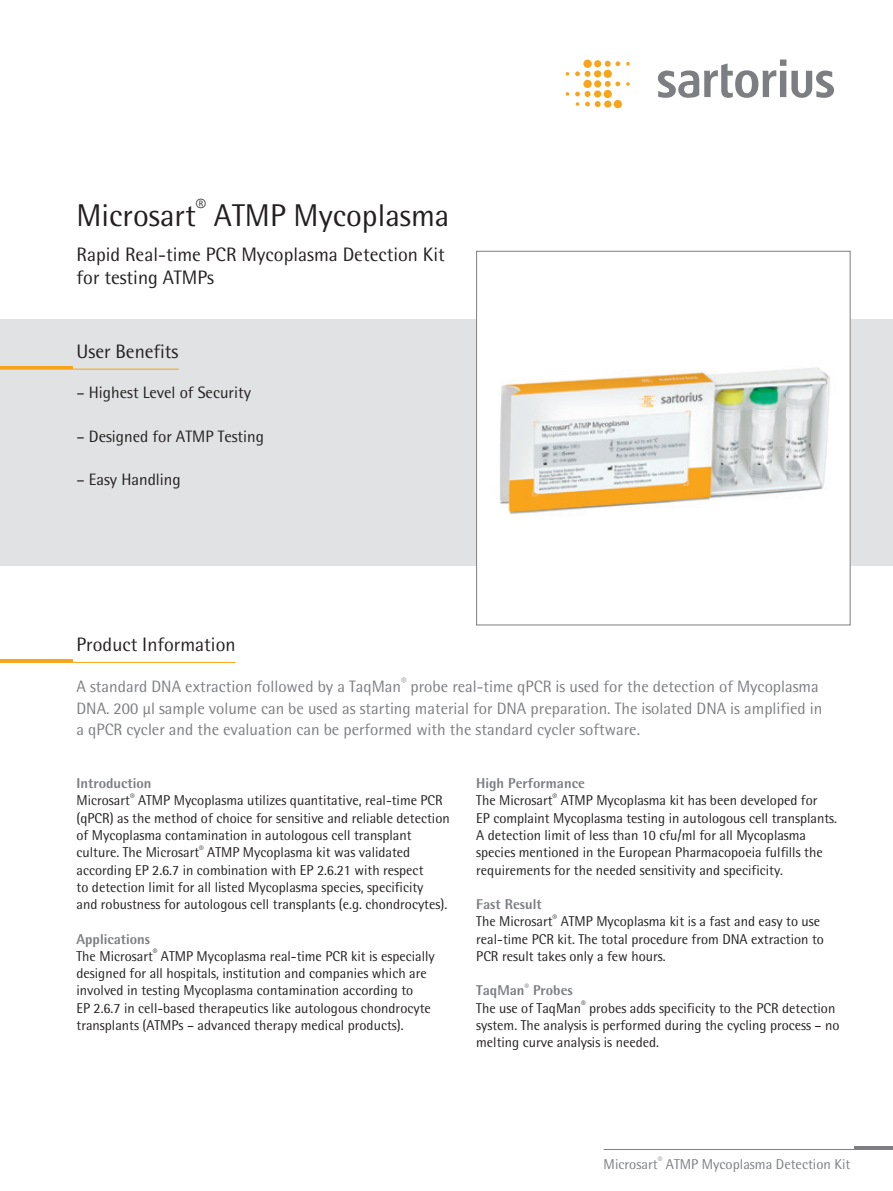
<style>
.page{position:relative;width:893px;height:1191px;background:#fff}
.page>*{position:absolute;margin:0;border:0;box-sizing:border-box;transform-origin:0 0}
.t1{font:31.5px "Sartorius Rotis Sans 2013";color:#231f20}
.t2{font:19.5px/22.5px "Sartorius Rotis Sans 2013";color:#231f20}
.t3{font:16.5px/21.8px "Sartorius Rotis Sans 2013";color:#7c7e81}
.t4{font:16.5px "Sartorius Rotis Sans 2013";color:#231f20}
.t5{font:14.25px/17.2px "Sartorius Rotis Sans 2013";color:#231f20}
.t6{font:14.25px "Sartorius Rotis Sans 2013";color:#7c7e81}
.s1{font-weight:800;color:#7c7e81}
</style>
<div class="page">
<hr style="left:855px;top:1146px;width:38px;height:3px;background:#7c7e81">
<hr style="left:0;top:659px;width:72px;height:3px;background:#f9a51b">
<div style="left:0;top:319px;width:893px;height:247px;background:#e1e2e4"></div>
<img style="left:478px;top:319px;width:370px;height:247px">
<div style="left:476px;top:251px;width:374px;height:374px;border:1px solid #7c7e81"></div>
<hr style="left:0;top:366px;width:72px;height:3px;background:#f9a51b">
<hr style="left:604px;top:1149px;width:289px;height:1px;background:#7c7e81">
<hr style="left:0;top:662px;width:236px;height:1px;background:#f9a51b">
<hr style="left:0;top:368px;width:178px;height:2px;background:#f9a51b">
<svg style="left:626px;top:62px;width:4px;height:4px"></svg>
<svg style="left:626px;top:82px;width:4px;height:4px"></svg>
<svg style="left:566px;top:72px;width:3px;height:4px"></svg>
<svg style="left:566px;top:92px;width:3px;height:4px"></svg>
<svg style="left:614px;top:100px;width:8px;height:8px"></svg>
<svg style="left:575px;top:61px;width:45px;height:46px"></svg>
<svg style="left:658px;top:60px;width:176px;height:38px"></svg>
<h1 class="t1" style="left:77px;top:197px;width:374px">Microsart<sup>®</sup> ATMP Mycoplasma</h1>
<h2 class="t2" style="left:77px;top:243px;width:370px">Rapid Real-time PCR Mycoplasma Detection Kit for testing ATMPs</h2>
<h2 class="t2" style="left:77px;top:340px;width:103px">User Benefits</h2>
<p class="t4" style="left:77px;top:383px;width:176px">– Highest Level of Security</p>
<p class="t4" style="left:77px;top:426px;width:189px">– Designed for ATMP Testing</p>
<p class="t4" style="left:77px;top:470px;width:106px">– Easy Handling</p>
<h2 class="t2" style="left:77px;top:633px;width:161px">Product Information</h2>
<p class="t3" style="left:77px;top:675px;width:747px">A standard DNA extraction followed by a TaqMan<sup>®</sup> probe real-time qPCR is used for the detection of Mycoplasma<br>DNA. 200 µl sample volume can be used as starting material for DNA preparation. The isolated DNA is amplified in a qPCR cycler and the evaluation can be performed with the standard cycler software.</p>
<p class="t5" style="left:77px;top:774px;width:375px"><span class="s1">Introduction<br></span>Microsart<sup>®</sup> ATMP Mycoplasma utilizes quantitative, real-time PCR (qPCR) as the method of choice for sensitive and reliable detection of Mycoplasma contamination in autologous cell transplant culture. The Microsart<sup>®</sup> ATMP Mycoplasma kit was validated according EP 2.6.7 in combination with EP 2.6.21 with respect<br>to detection limit for all listed Mycoplasma species, specificity<br>and robustness for autologous cell transplants (e.g. chondrocytes).</p>
<p class="t5" style="left:77px;top:930px;width:360px"><span class="s1">Applications<br></span>The Microsart<sup>®</sup> ATMP Mycoplasma real-time PCR kit is especially designed for all hospitals, institution and companies which are involved in testing Mycoplasma contamination according to<br>EP 2.6.7 in cell-based therapeutics like autologous chondrocyte transplants (ATMPs – advanced therapy medical products).</p>
<p class="t5" style="left:476px;top:774px;width:362px"><span class="s1">High Performance<br></span>The Microsart<sup>®</sup> ATMP Mycoplasma kit has been developed for<br>EP complaint Mycoplasma testing in autologous cell transplants.<br>A detection limit of less than 10 cfu/ml for all Mycoplasma species mentioned in the European Pharmacopoeia fulfills the requirements for the needed sensitivity and specificity.</p>
<p class="t5" style="left:476px;top:895px;width:349px"><span class="s1">Fast Result<br></span>The Microsart<sup>®</sup> ATMP Mycoplasma kit is a fast and easy to use real-time PCR kit. The total procedure from DNA extraction to PCR result takes only a few hours.</p>
<p class="t5" style="left:476px;top:981px;width:365px"><span class="s1">TaqMan</span><sup>®</sup> <span class="s1">Probes<br></span>The use of TaqMan<sup>®</sup> probes adds specificity to the PCR detection system. The analysis is performed during the cycling process – no melting curve analysis is needed.</p>
<p class="t6" style="left:604px;top:1155px;width:248px">Microsart<sup>®</sup> ATMP Mycoplasma Detection Kit</p>
</div>
